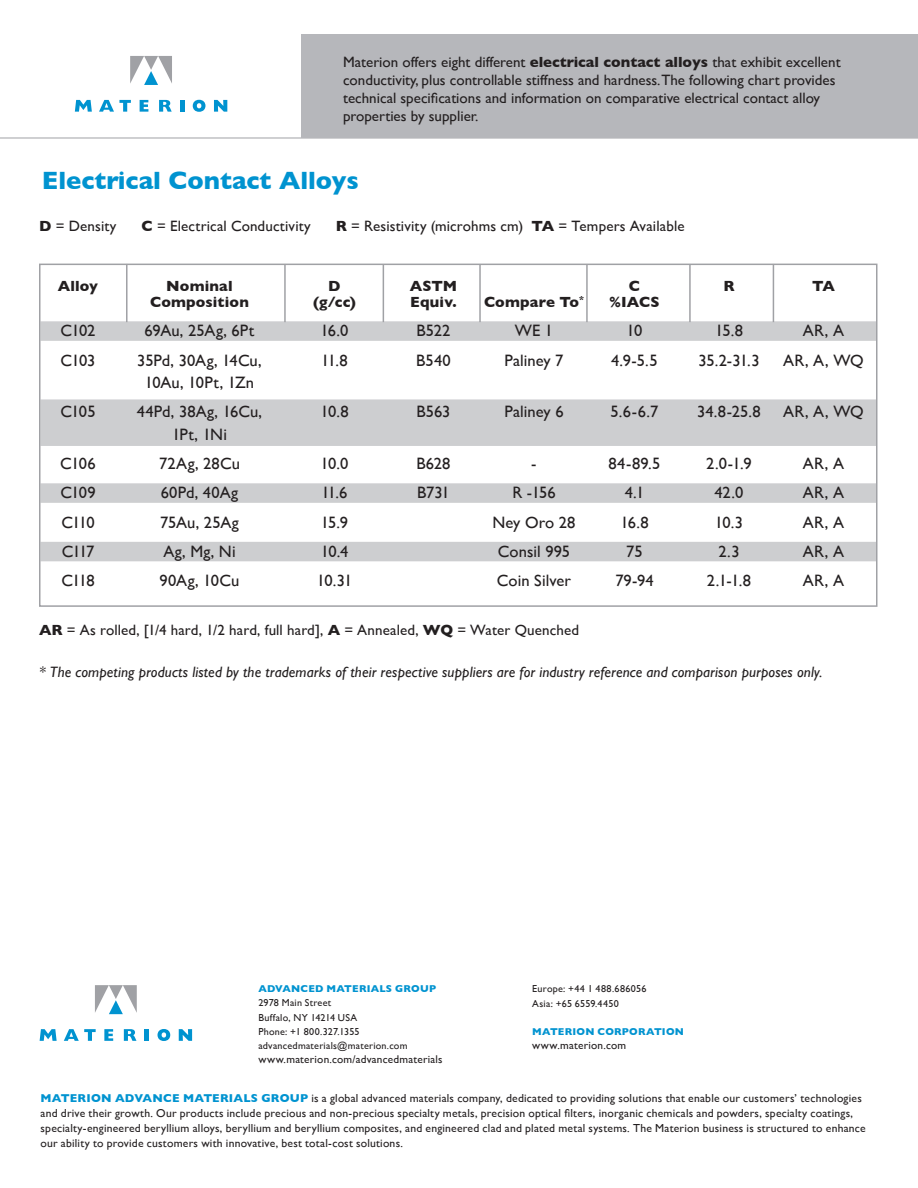
<style>
.page{position:relative;width:918px;height:1188px;background:#fff}
.page>*{position:absolute;margin:0;border:0;box-sizing:border-box;transform-origin:0 0}
.t1{font:700 25.5px "Gill Sans";color:#0093d0}
.gray_chart_rule{font:16.5px "Gill Sans";color:#231f20}
.gray_chart_rule-2{font:15px/18px "Gill Sans";color:#231f20}
.gray_chart_rule-3{font:italic 15px "Gill Sans";letter-spacing:.01em;color:#231f20}
.address_white{font:700 15px "Gill Sans";letter-spacing:.01em;color:#231f20}
.body_copy{font:11.7px/15px "Gill Sans";letter-spacing:.02em;color:#231f20}
.bus_web{font:11.25px "Gill Sans";letter-spacing:.02em;color:#231f20}
.materion_web{font:11.25px "Gill Sans";letter-spacing:.02em;color:#231f20}
.bus_add_phone{font:10.2px/14.2px "Gill Sans";letter-spacing:.025em;color:#231f20}
.bus_add_head{font:700 10.2px "Gill Sans";letter-spacing:.02em;color:#0093d0}
.s1{font-weight:700}
.s2{font-weight:700;color:#0093d0}
</style>
<div class="page">
<hr style="left:0;top:138px;width:918px;height:1px;background:#a0a1a5">
<svg style="left:130px;top:56px;width:42px;height:29px"></svg>
<svg style="left:75px;top:100px;width:17px;height:12px"></svg>
<svg style="left:99px;top:100px;width:32px;height:12px"></svg>
<svg style="left:140px;top:100px;width:8px;height:12px"></svg>
<svg style="left:159px;top:100px;width:13px;height:12px"></svg>
<hr style="left:180px;top:100px;width:4px;height:12px;background:#0093d0">
<svg style="left:193px;top:100px;width:12px;height:12px"></svg>
<svg style="left:214px;top:100px;width:13px;height:12px"></svg>
<div style="left:302px;top:34px;width:616px;height:104px;background:#b6b7bb"></div>
<div style="left:40px;top:321px;width:836px;height:20px;background:#cdced0"></div>
<div style="left:40px;top:399px;width:836px;height:47px;background:#cdced0"></div>
<div style="left:40px;top:483px;width:836px;height:20px;background:#cdced0"></div>
<div style="left:40px;top:542px;width:836px;height:19px;background:#cdced0"></div>
<div style="left:39px;top:264px;width:839px;height:343px;border:2px solid #a0a1a5"></div>
<hr style="left:126px;top:264px;width:2px;height:58px;background:#a0a1a5">
<hr style="left:284px;top:264px;width:2px;height:58px;background:#a0a1a5">
<hr style="left:383px;top:264px;width:1px;height:58px;background:#a0a1a5">
<hr style="left:479px;top:264px;width:2px;height:58px;background:#a0a1a5">
<hr style="left:689px;top:264px;width:2px;height:58px;background:#a0a1a5">
<hr style="left:586px;top:264px;width:2px;height:58px;background:#a0a1a5">
<hr style="left:773px;top:264px;width:1px;height:58px;background:#a0a1a5">
<svg style="left:95px;top:985px;width:42px;height:29px"></svg>
<svg style="left:40px;top:1029px;width:17px;height:12px"></svg>
<svg style="left:64px;top:1029px;width:32px;height:12px"></svg>
<svg style="left:104px;top:1029px;width:9px;height:12px"></svg>
<svg style="left:124px;top:1029px;width:12px;height:12px"></svg>
<hr style="left:145px;top:1029px;width:4px;height:12px;background:#0093d0">
<svg style="left:158px;top:1029px;width:12px;height:12px"></svg>
<svg style="left:179px;top:1029px;width:13px;height:12px"></svg>
<p class="gray_chart_rule-2" style="left:343px;top:53px;width:499px">Materion offers eight different <span class="s1">electrical contact alloys</span> that exhibit excellent conductivity, plus controllable stiffness and hardness.The following chart provides technical specifications and information on comparative electrical contact alloy properties by supplier.</p>
<p class="t1" style="left:42px;top:160px;width:319px">Electrical Contact Alloys</p>
<p class="gray_chart_rule-2" style="left:39px;top:217px;width:79px"><span class="s1">D</span> = Density</p>
<p class="gray_chart_rule-2" style="left:142px;top:217px;width:171px"><span class="s1">C</span> = Electrical Conductivity</p>
<p class="gray_chart_rule-2" style="left:336px;top:217px;width:350px"><span class="s1">R</span> = Resistivity (microhms cm) <span class="s1">TA</span> = Tempers Available</p>
<p class="address_white" style="left:58px;top:274px;width:42px">Alloy</p>
<p class="address_white" style="left:166px;top:274px;width:68px">Nominal</p>
<p class="address_white" style="left:328px;top:274px;width:14px">D</p>
<p class="address_white" style="left:410px;top:274px;width:49px">ASTM</p>
<p class="address_white" style="left:629px;top:274px;width:13px">C</p>
<p class="address_white" style="left:723px;top:274px;width:13px">R</p>
<p class="address_white" style="left:812px;top:274px;width:24px">TA</p>
<p class="address_white" style="left:150px;top:290px;width:100px">Composition</p>
<p class="address_white" style="left:313px;top:290px;width:44px">(g/cc)</p>
<p class="address_white" style="left:410px;top:290px;width:48px">Equiv.</p>
<p class="address_white" style="left:484px;top:290px;width:101px">Compare To<sup>*</sup></p>
<p class="address_white" style="left:609px;top:290px;width:52px">%IACS</p>
<p class="gray_chart_rule" style="left:60px;top:321px;width:37px">C102</p>
<p class="gray_chart_rule" style="left:145px;top:321px;width:111px">69Au, 25Ag, 6Pt</p>
<p class="gray_chart_rule" style="left:321px;top:321px;width:29px">16.0</p>
<p class="gray_chart_rule" style="left:416px;top:321px;width:36px">B522</p>
<p class="gray_chart_rule" style="left:515px;top:321px;width:40px">WE 1</p>
<p class="gray_chart_rule" style="left:627px;top:321px;width:17px">10</p>
<p class="gray_chart_rule" style="left:715px;top:321px;width:30px">15.8</p>
<p class="gray_chart_rule" style="left:803px;top:321px;width:43px">AR, A</p>
<p class="gray_chart_rule" style="left:60px;top:350px;width:37px">C103</p>
<p class="gray_chart_rule" style="left:137px;top:350px;width:126px">35Pd, 30Ag, 14Cu,</p>
<p class="gray_chart_rule" style="left:321px;top:350px;width:28px">11.8</p>
<p class="gray_chart_rule" style="left:416px;top:350px;width:36px">B540</p>
<p class="gray_chart_rule" style="left:504px;top:350px;width:61px">Paliney 7</p>
<p class="gray_chart_rule" style="left:611px;top:350px;width:48px">4.9-5.5</p>
<p class="gray_chart_rule" style="left:698px;top:350px;width:63px">35.2-31.3</p>
<p class="gray_chart_rule" style="left:783px;top:350px;width:82px">AR, A, WQ</p>
<p class="gray_chart_rule" style="left:145px;top:373px;width:111px">10Au, 10Pt, 1Zn</p>
<p class="gray_chart_rule" style="left:60px;top:402px;width:37px">C105</p>
<p class="gray_chart_rule" style="left:137px;top:402px;width:127px">44Pd, 38Ag, 16Cu,</p>
<p class="gray_chart_rule" style="left:320px;top:402px;width:30px">10.8</p>
<p class="gray_chart_rule" style="left:416px;top:402px;width:36px">B563</p>
<p class="gray_chart_rule" style="left:504px;top:402px;width:61px">Paliney 6</p>
<p class="gray_chart_rule" style="left:611px;top:402px;width:49px">5.6-6.7</p>
<p class="gray_chart_rule" style="left:697px;top:402px;width:65px">34.8-25.8</p>
<p class="gray_chart_rule" style="left:783px;top:402px;width:82px">AR, A, WQ</p>
<p class="gray_chart_rule" style="left:172px;top:425px;width:56px">1Pt, 1Ni</p>
<p class="gray_chart_rule" style="left:60px;top:454px;width:37px">C106</p>
<p class="gray_chart_rule" style="left:159px;top:454px;width:82px">72Ag, 28Cu</p>
<p class="gray_chart_rule" style="left:320px;top:454px;width:30px">10.0</p>
<p class="gray_chart_rule" style="left:416px;top:454px;width:36px">B628</p>
<p class="gray_chart_rule" style="left:531px;top:454px;width:7px">-</p>
<p class="gray_chart_rule" style="left:608px;top:454px;width:54px">84-89.5</p>
<p class="gray_chart_rule" style="left:706px;top:454px;width:47px">2.0-1.9</p>
<p class="gray_chart_rule" style="left:803px;top:454px;width:43px">AR, A</p>
<p class="gray_chart_rule" style="left:60px;top:483px;width:37px">C109</p>
<p class="gray_chart_rule" style="left:161px;top:483px;width:79px">60Pd, 40Ag</p>
<p class="gray_chart_rule" style="left:321px;top:483px;width:28px">11.6</p>
<p class="gray_chart_rule" style="left:417px;top:483px;width:34px">B731</p>
<p class="gray_chart_rule" style="left:512px;top:483px;width:45px">R -156</p>
<p class="gray_chart_rule" style="left:625px;top:483px;width:21px">4.1</p>
<p class="gray_chart_rule" style="left:715px;top:483px;width:30px">42.0</p>
<p class="gray_chart_rule" style="left:803px;top:483px;width:43px">AR, A</p>
<p class="gray_chart_rule" style="left:61px;top:512px;width:35px">C110</p>
<p class="gray_chart_rule" style="left:160px;top:512px;width:80px">75Au, 25Ag</p>
<p class="gray_chart_rule" style="left:321px;top:512px;width:29px">15.9</p>
<p class="gray_chart_rule" style="left:492px;top:512px;width:85px">Ney Oro 28</p>
<p class="gray_chart_rule" style="left:620px;top:512px;width:30px">16.8</p>
<p class="gray_chart_rule" style="left:715px;top:512px;width:30px">10.3</p>
<p class="gray_chart_rule" style="left:803px;top:512px;width:43px">AR, A</p>
<p class="gray_chart_rule" style="left:62px;top:542px;width:34px">C117</p>
<p class="gray_chart_rule" style="left:163px;top:542px;width:74px">Ag, Mg, Ni</p>
<p class="gray_chart_rule" style="left:321px;top:542px;width:29px">10.4</p>
<p class="gray_chart_rule" style="left:498px;top:542px;width:74px">Consil 995</p>
<p class="gray_chart_rule" style="left:626px;top:542px;width:18px">75</p>
<p class="gray_chart_rule" style="left:718px;top:542px;width:23px">2.3</p>
<p class="gray_chart_rule" style="left:803px;top:542px;width:43px">AR, A</p>
<p class="gray_chart_rule" style="left:61px;top:571px;width:35px">C118</p>
<p class="gray_chart_rule" style="left:160px;top:571px;width:81px">90Ag, 10Cu</p>
<p class="gray_chart_rule" style="left:317px;top:571px;width:37px">10.31</p>
<p class="gray_chart_rule" style="left:497px;top:571px;width:76px">Coin Silver</p>
<p class="gray_chart_rule" style="left:615px;top:571px;width:40px">79-94</p>
<p class="gray_chart_rule" style="left:707px;top:571px;width:46px">2.1-1.8</p>
<p class="gray_chart_rule" style="left:803px;top:571px;width:43px">AR, A</p>
<p class="gray_chart_rule-2" style="left:39px;top:620px;width:542px"><span class="s1">AR</span> = As rolled, [1/4 hard, 1/2 hard, full hard], <span class="s1">A</span> = Annealed, <span class="s1">WQ</span> = Water Quenched</p>
<p class="gray_chart_rule-3" style="left:39px;top:663px;width:785px">* The competing products listed by the trademarks of their respective suppliers are for industry reference and comparison purposes only.</p>
<p class="bus_add_head" style="left:258px;top:981px;width:179px">ADVANCED MATERIALS GROUP</p>
<p class="bus_add_phone" style="left:258px;top:996px;width:74px">2978 Main Street</p>
<p class="bus_add_phone" style="left:258px;top:1010px;width:100px">Buffalo, NY 14214 USA</p>
<p class="bus_add_phone" style="left:258px;top:1024px;width:151px">Phone: +1 800.327.1355 advancedmaterials@materion.com</p>
<p class="bus_web" style="left:258px;top:1053px;width:186px">www.materion.com/advancedmaterials</p>
<p class="bus_add_phone" style="left:532px;top:982px;width:116px">Europe: +44 1 488.686056</p>
<p class="bus_add_phone" style="left:532px;top:996px;width:88px">Asia: +65 6559.4450</p>
<p class="bus_add_head" style="left:532px;top:1023px;width:153px">MATERION CORPORATION</p>
<p class="materion_web" style="left:532px;top:1039px;width:95px">www.materion.com</p>
<p class="body_copy" style="left:41px;top:1090px;width:827px"><span class="s2">MATERION ADVANCE MATERIALS GROUP</span> is a global advanced materials company, dedicated to providing solutions that enable our customers’ technologies and drive their growth. Our products include precious and non-precious specialty metals, precision optical filters, inorganic chemicals and powders, specialty coatings, specialty-engineered beryllium alloys, beryllium and beryllium composites, and engineered clad and plated metal systems. The Materion business is structured to enhance our ability to provide customers with innovative, best total-cost solutions.</p>
</div>
